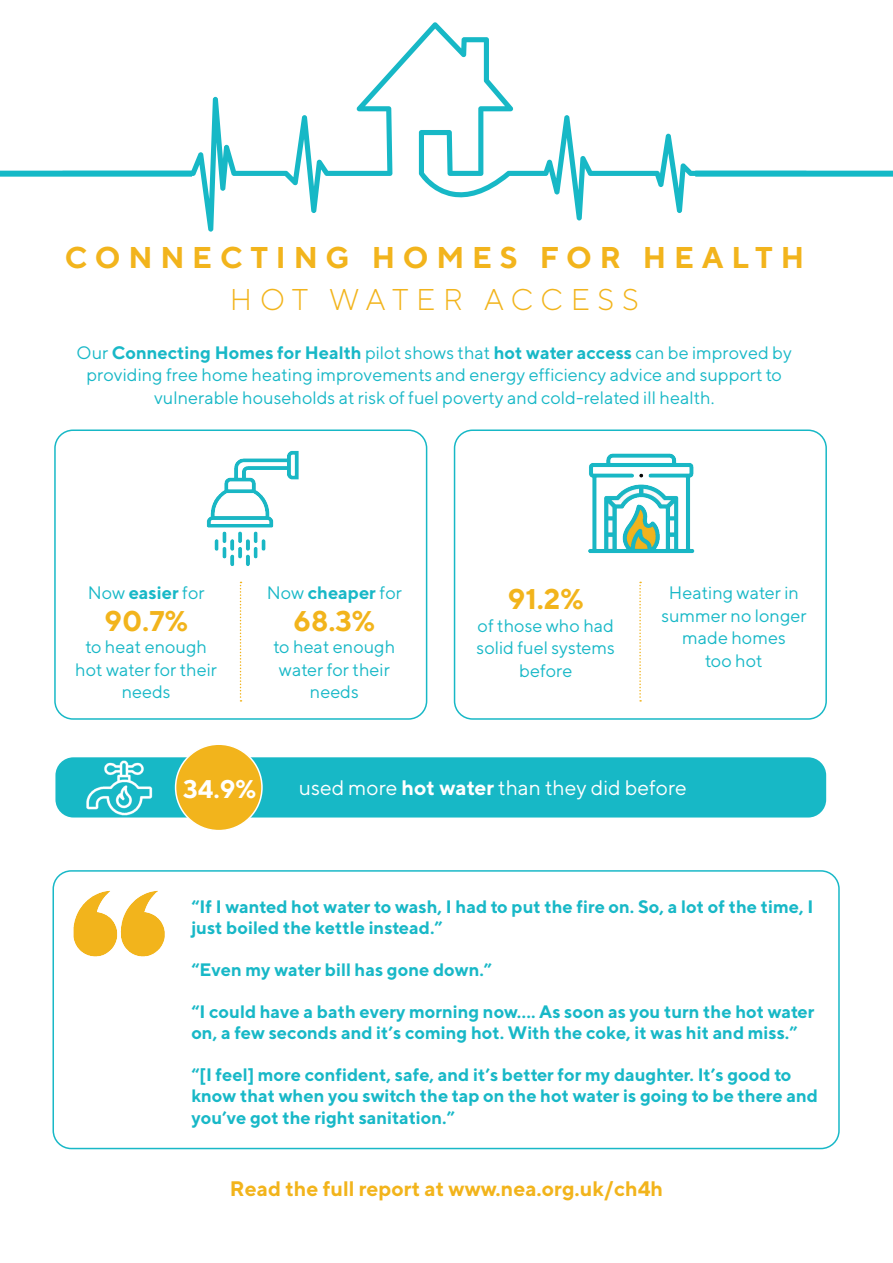
<style>
.page{position:relative;width:893px;height:1263px;background:#fff}
.page>*{position:absolute;margin:0;border:0;box-sizing:border-box;transform-origin:0 0}
.t1{font:700 30px "TT Norms";letter-spacing:.26em;color:#f2b41c}
.t2{font:300 30px "TT Norms";letter-spacing:.26em;color:#f2b41c}
.t3{font:700 28.5px "TT Norms";color:#f2b41c}
.t4{font:700 25.5px "TT Norms";color:#fff}
.t5{font:700 21px "TT Norms";color:#f2b41c}
.t6{font:21px "TT Norms";color:#fff}
.t7{font:700 18px/21px "TT Norms";color:#18b8c7}
.t8{font:18px/22.5px "TT Norms";color:#18b8c7;text-align:center}
.s1{font-weight:700}
.s2{font-weight:400}
</style>
<div class="page">
<svg style="left:61px;top:22px;width:747px;height:210px"></svg>
<div style="left:695px;top:171px;width:198px;height:6px;background:#14b9c7"></div>
<div style="left:0;top:171px;width:192px;height:6px;background:#14b9c7"></div>
<div style="left:54px;top:429px;width:373px;height:291px;border:2px solid #17b8c6;border-radius:18px"></div>
<img style="left:206px;top:450px;width:93px;height:116px">
<svg style="left:240px;top:582px;width:2px;height:120px"></svg>
<div style="left:454px;top:429px;width:373px;height:291px;border:2px solid #17b8c6;border-radius:18px"></div>
<svg style="left:639px;top:582px;width:2px;height:120px"></svg>
<img style="left:588px;top:453px;width:107px;height:101px">
<div style="left:55px;top:757px;width:771px;height:60px;background:#17b8c6;border-radius:18px"></div>
<div style="left:176px;top:744px;width:86px;height:87px;background:#f2b41c;border-radius:50%"></div>
<div style="left:175px;top:743px;width:88px;height:88px;border:2px solid #fff;border-radius:50%"></div>
<img style="left:79px;top:757px;width:83px;height:61px">
<div style="left:52px;top:870px;width:788px;height:279px;border:2px solid #18b8c7;border-radius:18px"></div>
<img style="left:73px;top:890px;width:92px;height:67px">
<h1 class="t1" style="left:65px;top:239px;width:741px">CONNECTING HOMES FOR HEALTH</h1>
<h1 class="t2" style="left:230px;top:281px;width:411px">HOT WATER ACCESS</h1>
<p class="t8" style="left:77px;top:341px;width:717px">Our <span class="s1">Connecting Homes for Health</span> pilot shows that <span class="s1">hot water access</span> can be improved by providing free home heating improvements and energy efficiency advice and support to vulnerable households at risk of fuel poverty and cold-related ill health.</p>
<p class="t8" style="left:88px;top:581px;width:119px">Now <span class="s1">easier</span> for</p>
<h2 class="t3" style="left:105px;top:603px;width:85px">90.7%</h2>
<p class="t8" style="left:75px;top:635px;width:143px">to heat enough hot water for their needs</p>
<p class="t7" style="left:267px;top:582px;width:137px"><span class="s2">Now</span> cheaper <span class="s2">for</span></p>
<h2 class="t3" style="left:294px;top:603px;width:83px">68.3%</h2>
<p class="t8" style="left:273px;top:635px;width:123px">to heat enough water for their needs</p>
<h2 class="t3" style="left:508px;top:581px;width:77px">91.2%</h2>
<p class="t8" style="left:477px;top:614px;width:140px">of those who had solid fuel systems before</p>
<p class="t8" style="left:661px;top:581px;width:147px">Heating water in summer no longer made homes<br>too hot</p>
<h3 class="t4" style="left:183px;top:773px;width:75px">34.9%</h3>
<p class="t6" style="left:299px;top:775px;width:390px">used more <span class="s1">hot water</span> than they did before</p>
<p class="t7" style="left:191px;top:895px;width:623px">“If I wanted hot water to wash, I had to put the fire on. So, a lot of the time, I just boiled the kettle instead.”</p>
<p class="t7" style="left:191px;top:958px;width:302px">“Even my water bill has gone down.”</p>
<p class="t7" style="left:191px;top:1000px;width:625px">“I could have a bath every morning now…. As soon as you turn the hot water on, a few seconds and it’s coming hot. With the coke, it was hit and miss.”</p>
<p class="t7" style="left:191px;top:1063px;width:628px;line-height:21.8px">“[I feel] more confident, safe, and it’s better for my daughter. It’s good to know that when you switch the tap on the hot water is going to be there and you’ve got the right sanitation.”</p>
<p class="t5" style="left:230px;top:1176px;width:435px">Read the full report at www.nea.org.uk/ch4h</p>
</div>
